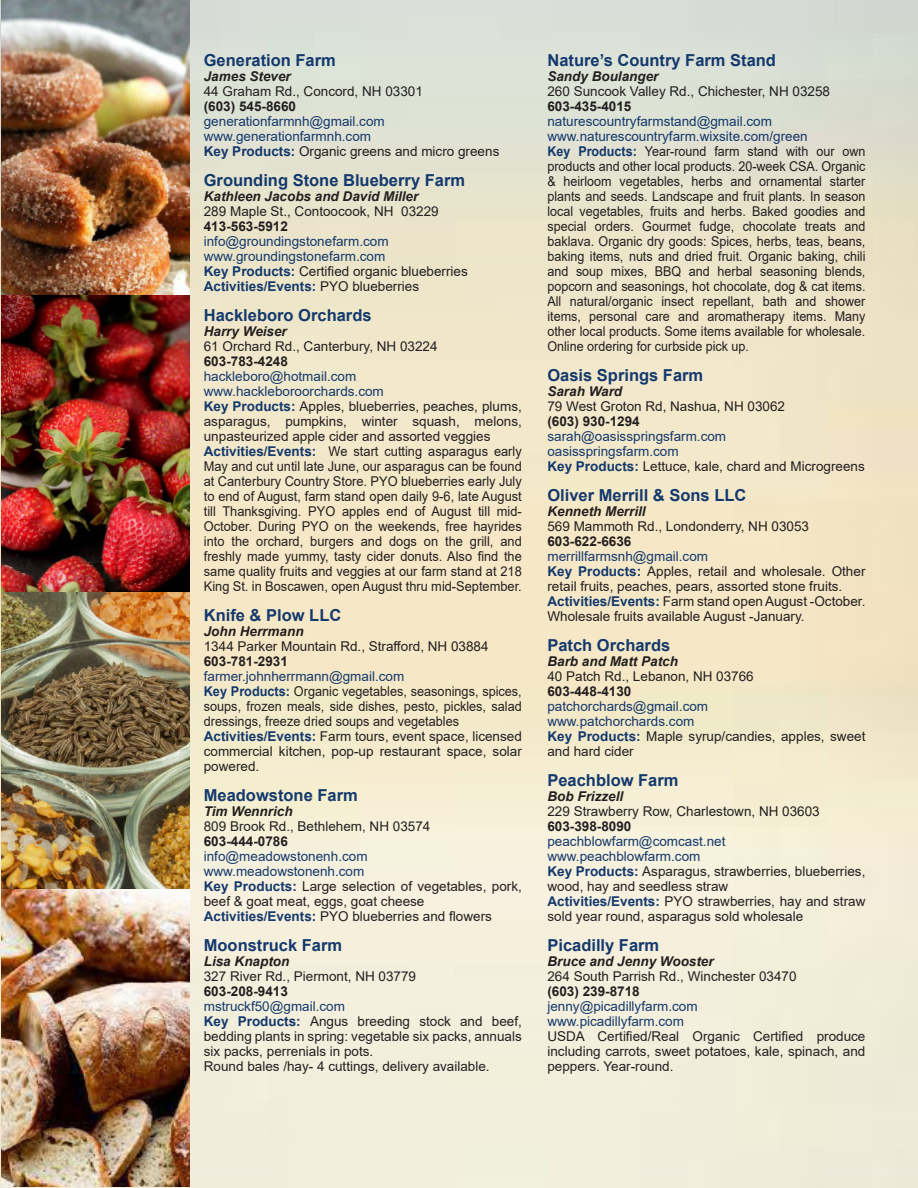
<style>
.page{position:relative;width:918px;height:1188px;background:#fff}
.page>*{position:absolute;margin:0;border:0;box-sizing:border-box;transform-origin:0 0}
.t1{font:700 16.5px "Arial";color:#14396d}
.t2{font:13.5px/15px "Arial";color:#231f20}
.t3{font:13.5px/15px "Arial";color:#231f20;text-align:justify;scale:.93 1}
.t4{font:13.5px "Arial";color:#14396d}
.t5{font:13.5px/15px "Arial";color:#231f20;text-align:justify;scale:.95 1}
.t6{font:italic 700 13.5px "Arial";color:#231f20}
.t7{font:700 13.5px "Arial";color:#231f20}
.t8{font:13.5px/15px "Arial";color:#231f20;text-align:justify;scale:.94 1}
.t9{font:700 13.5px "Arial";color:#14396d}
.s1{font-weight:700;color:#14396d}
.s2{font-weight:400;color:#231f20}
</style>
<div class="page">
<img style="left:0;top:0;width:918px;height:1188px">
<img style="left:2px;top:0;width:187px;height:1186px">
<p class="t1" style="left:204px;top:48px;width:134px">Generation Farm</p>
<p class="t6" style="left:204px;top:67px;width:89px">James Stever</p>
<p class="t2" style="left:204px;top:83px;width:221px">44 Graham Rd., Concord, NH 03301</p>
<p class="t7" style="left:204px;top:97px;width:94px">(603) 545-8660</p>
<p class="t4" style="left:204px;top:112px;width:183px">generationfarmnh@gmail.com</p>
<p class="t4" style="left:204px;top:127px;width:169px">www.generationfarmnh.com</p>
<p class="t2" style="left:204px;top:143px;width:297px"><span class="s1">Key Products:</span> Organic greens and micro greens</p>
<p class="t1" style="left:204px;top:168px;width:263px">Grounding Stone Blueberry Farm</p>
<p class="t6" style="left:204px;top:187px;width:216px">Kathleen Jacobs and David Miller</p>
<p class="t2" style="left:204px;top:203px;width:236px">289 Maple St., Contoocook, NH 03229</p>
<p class="t7" style="left:204px;top:217px;width:86px">413-563-5912</p>
<p class="t4" style="left:204px;top:232px;width:186px">info@groundingstonefarm.com</p>
<p class="t4" style="left:204px;top:247px;width:183px">www.groundingstonefarm.com</p>
<p class="t2" style="left:204px;top:263px;width:266px"><span class="s1">Key Products:</span> Certified organic blueberries</p>
<p class="t9" style="left:204px;top:277px;width:217px">Activities/Events: <span class="s2">PYO blueberries</span></p>
<p class="t1" style="left:204px;top:303px;width:169px">Hackleboro Orchards</p>
<p class="t6" style="left:204px;top:322px;width:85px">Harry Weiser</p>
<p class="t2" style="left:204px;top:338px;width:235px">61 Orchard Rd., Canterbury, NH 03224</p>
<p class="t7" style="left:204px;top:352px;width:86px">603-783-4248</p>
<p class="t4" style="left:204px;top:367px;width:154px">hackleboro@hotmail.com</p>
<p class="t4" style="left:204px;top:382px;width:182px">www.hackleboroorchards.com</p>
<p class="t2" style="left:204px;top:398px;width:320px;text-align:justify"><span class="s1">Key Products:</span> Apples, blueberries, peaches, plums, asparagus, pumpkins, winter squash, melons, unpasteurized apple cider and assorted veggies</p>
<p class="t5" style="left:204px;top:443px;width:336px"><span class="s1">Activities/Events:</span> We start cutting asparagus early May and cut until late June, our asparagus can be found at Canterbury Country Store. PYO blueberries early July to end of August, farm stand open daily 9-6, late August till Thanksgiving. PYO apples end of August till mid-October. During PYO on the weekends, free hayrides into the orchard, burgers and dogs on the grill, and freshly made yummy, tasty cider donuts. Also find the same quality fruits and veggies at our farm stand at 218<br>King St. in Boscawen, open August thru mid-September.</p>
<p class="t1" style="left:204px;top:603px;width:139px">Knife &amp; Plow LLC</p>
<p class="t6" style="left:204px;top:622px;width:101px">John Herrmann</p>
<p class="t2" style="left:204px;top:638px;width:286px">1344 Parker Mountain Rd., Strafford, NH 03884</p>
<p class="t7" style="left:204px;top:652px;width:86px">603-781-2931</p>
<p class="t4" style="left:204px;top:667px;width:202px">farmer.johnherrmann@gmail.com</p>
<p class="t8" style="left:204px;top:683px;width:340px"><span class="s1">Key Products:</span> Organic vegetables, seasonings, spices, soups, frozen meals, side dishes, pesto, pickles, salad dressings, freeze dried soups and vegetables</p>
<p class="t2" style="left:204px;top:728px;width:320px;text-align:justify"><span class="s1">Activities/Events:</span> Farm tours, event space, licensed commercial kitchen, pop-up restaurant space, solar powered.</p>
<p class="t1" style="left:204px;top:783px;width:156px">Meadowstone Farm</p>
<p class="t6" style="left:204px;top:802px;width:90px">Tim Wennrich</p>
<p class="t2" style="left:204px;top:818px;width:228px">809 Brook Rd., Bethlehem, NH 03574</p>
<p class="t7" style="left:204px;top:832px;width:86px">603-444-0786</p>
<p class="t4" style="left:204px;top:847px;width:165px">info@meadowstonenh.com</p>
<p class="t4" style="left:204px;top:862px;width:162px">www.meadowstonenh.com</p>
<p class="t2" style="left:204px;top:878px;width:320px"><span class="s1">Key Products:</span> Large selection of vegetables, pork, beef &amp; goat meat, eggs, goat cheese</p>
<p class="t2" style="left:204px;top:908px;width:290px"><span class="s1">Activities/Events:</span> PYO blueberries and flowers</p>
<p class="t1" style="left:204px;top:933px;width:140px">Moonstruck Farm</p>
<p class="t6" style="left:204px;top:952px;width:87px">Lisa Knapton</p>
<p class="t2" style="left:204px;top:968px;width:214px">327 River Rd., Piermont, NH 03779</p>
<p class="t7" style="left:204px;top:982px;width:86px">603-208-9413</p>
<p class="t4" style="left:204px;top:997px;width:143px">mstruckf50@gmail.com</p>
<p class="t2" style="left:204px;top:1013px;width:320px;text-align:justify"><span class="s1">Key Products:</span> Angus breeding stock and beef, bedding plants in spring: vegetable six packs, annuals six packs, perrenials in pots.</p>
<p class="t2" style="left:204px;top:1058px;width:287px">Round bales /hay- 4 cuttings, delivery available.</p>
<p class="t1" style="left:547px;top:48px;width:230px">Nature’s Country Farm Stand</p>
<p class="t6" style="left:547px;top:67px;width:113px">Sandy Boulanger</p>
<p class="t2" style="left:547px;top:83px;width:284px">260 Suncook Valley Rd., Chichester, NH 03258</p>
<p class="t7" style="left:547px;top:97px;width:86px">603-435-4015</p>
<p class="t4" style="left:547px;top:112px;width:226px">naturescountryfarmstand@gmail.com</p>
<p class="t4" style="left:547px;top:127px;width:262px">www.naturescountryfarm.wixsite.com/green</p>
<p class="t3" style="left:547px;top:143px;width:343px"><span class="s1">Key Products:</span> Year-round farm stand with our own products and other local products. 20-week CSA. Organic &amp; heirloom vegetables, herbs and ornamental starter plants and seeds. Landscape and fruit plants. In season local vegetables, fruits and herbs. Baked goodies and special orders. Gourmet fudge, chocolate treats and baklava. Organic dry goods: Spices, herbs, teas, beans, baking items, nuts and dried fruit. Organic baking, chili and soup mixes, BBQ and herbal seasoning blends, popcorn and seasonings, hot chocolate, dog &amp; cat items.<br>All natural/organic insect repellant, bath and shower items, personal care and aromatherapy items. Many other local products. Some items available for wholesale.<br>Online ordering for curbside pick up.</p>
<p class="t1" style="left:547px;top:363px;width:157px">Oasis Springs Farm</p>
<p class="t6" style="left:547px;top:382px;width:76px">Sarah Ward</p>
<p class="t2" style="left:547px;top:398px;width:239px">79 West Groton Rd, Nashua, NH 03062</p>
<p class="t7" style="left:547px;top:412px;width:94px">(603) 930-1294</p>
<p class="t4" style="left:547px;top:427px;width:180px">sarah@oasisspringsfarm.com</p>
<p class="t4" style="left:547px;top:442px;width:133px">oasisspringsfarm.com</p>
<p class="t2" style="left:547px;top:458px;width:319px"><span class="s1">Key Products:</span> Lettuce, kale, chard and Microgreens</p>
<p class="t1" style="left:547px;top:483px;width:200px">Oliver Merrill &amp; Sons LLC</p>
<p class="t6" style="left:547px;top:502px;width:100px">Kenneth Merrill</p>
<p class="t2" style="left:547px;top:518px;width:263px">569 Mammoth Rd., Londonderry, NH 03053</p>
<p class="t7" style="left:547px;top:532px;width:86px">603-622-6636</p>
<p class="t4" style="left:547px;top:547px;width:162px">merrillfarmsnh@gmail.com</p>
<p class="t2" style="left:547px;top:563px;width:320px"><span class="s1">Key Products:</span> Apples, retail and wholesale. Other retail fruits, peaches, pears, assorted stone fruits.</p>
<p class="t2" style="left:547px;top:593px;width:320px"><span class="s1">Activities/Events:</span> Farm stand open August -October.<br>Wholesale fruits available August -January.</p>
<p class="t1" style="left:547px;top:633px;width:124px">Patch Orchards</p>
<p class="t6" style="left:547px;top:652px;width:132px">Barb and Matt Patch</p>
<p class="t2" style="left:547px;top:668px;width:208px">40 Patch Rd., Lebanon, NH 03766</p>
<p class="t7" style="left:547px;top:682px;width:86px">603-448-4130</p>
<p class="t4" style="left:547px;top:697px;width:162px">patchorchards@gmail.com</p>
<p class="t4" style="left:547px;top:712px;width:149px">www.patchorchards.com</p>
<p class="t2" style="left:547px;top:728px;width:320px"><span class="s1">Key Products:</span> Maple syrup/candies, apples, sweet and hard cider</p>
<p class="t1" style="left:547px;top:768px;width:133px">Peachblow Farm</p>
<p class="t6" style="left:547px;top:787px;width:77px">Bob Frizzell</p>
<p class="t2" style="left:547px;top:803px;width:274px">229 Strawberry Row, Charlestown, NH 03603</p>
<p class="t7" style="left:547px;top:817px;width:86px">603-398-8090</p>
<p class="t4" style="left:547px;top:832px;width:180px">peachblowfarm@comcast.net</p>
<p class="t4" style="left:547px;top:847px;width:155px">www.peachblowfarm.com</p>
<p class="t2" style="left:547px;top:863px;width:320px"><span class="s1">Key Products:</span> Asparagus, strawberries, blueberries, wood, hay and seedless straw</p>
<p class="t2" style="left:547px;top:893px;width:320px"><span class="s1">Activities/Events:</span> PYO strawberries, hay and straw sold year round, asparagus sold wholesale</p>
<p class="t1" style="left:547px;top:933px;width:113px">Picadilly Farm</p>
<p class="t6" style="left:547px;top:952px;width:168px">Bruce and Jenny Wooster</p>
<p class="t2" style="left:547px;top:968px;width:251px">264 South Parrish Rd., Winchester 03470</p>
<p class="t7" style="left:547px;top:982px;width:94px">(603) 239-8718</p>
<p class="t4" style="left:547px;top:997px;width:152px">jenny@picadillyfarm.com</p>
<p class="t4" style="left:547px;top:1012px;width:138px">www.picadillyfarm.com</p>
<p class="t2" style="left:547px;top:1028px;width:320px;text-align:justify">USDA Certified/Real Organic Certified produce including carrots, sweet potatoes, kale, spinach, and peppers. Year-round.</p>
</div>
